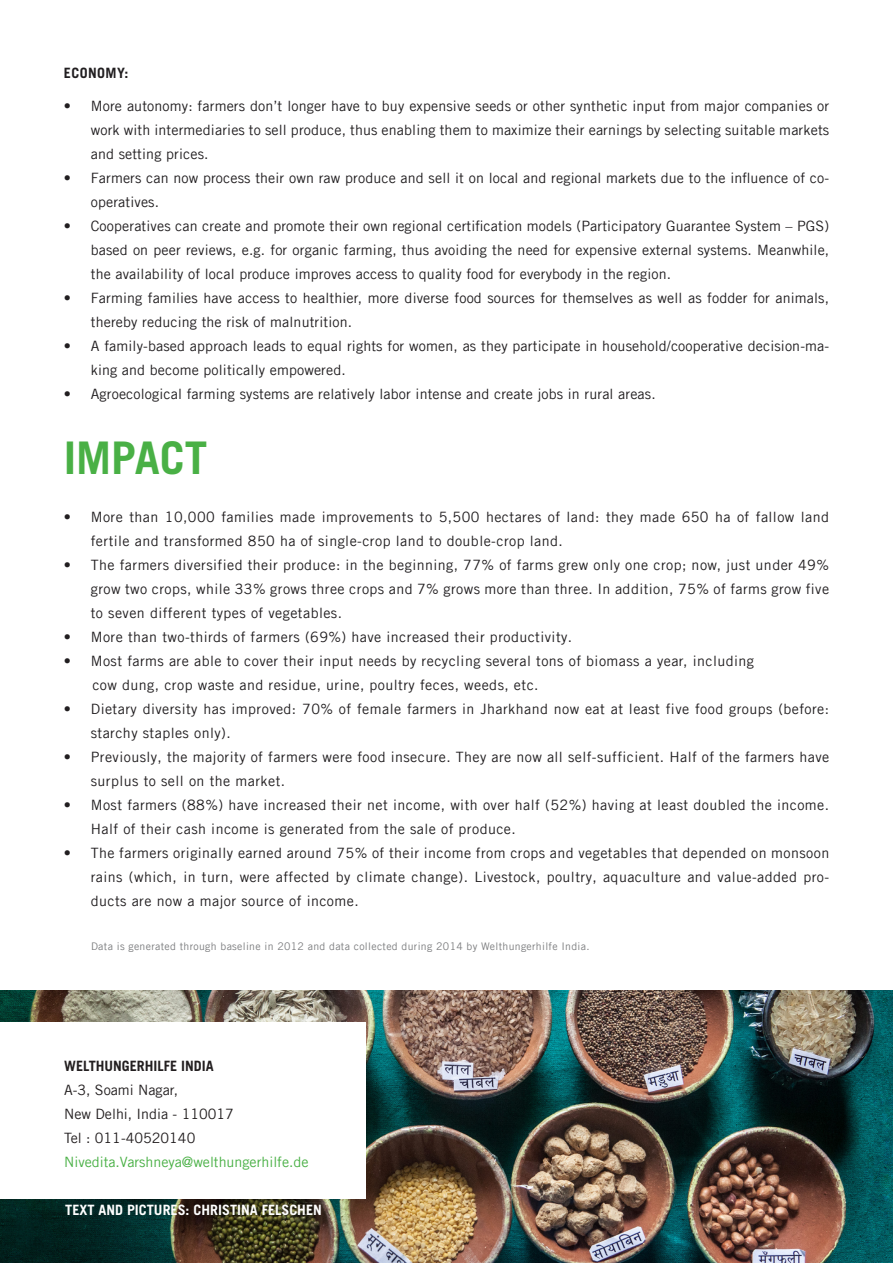
<style>
.page{position:relative;width:893px;height:1263px;background:#fff}
.page>*{position:absolute;margin:0;border:0;box-sizing:border-box;transform-origin:0 0}
.t1{font:700 45px "Trade Gothic LT Com";color:#49b045}
.t2{font:14.25px/24px "Trade Gothic LT Com";letter-spacing:.03em;color:#211e20;text-align:justify}
.t3{font:14.25px/24px "Trade Gothic LT Com";letter-spacing:.01em;color:#211e20}
.t4{font:14.25px "Trade Gothic LT Com";color:#231f20}
.t5{font:14.25px "Trade Gothic LT Com";color:#49b045}
.t6{font:700 14.25px "Trade Gothic LT Com";color:#fff}
.t7{font:700 14.25px "Trade Gothic LT Com";color:#231f20}
.t8{font:700 14.25px "Trade Gothic LT Com";letter-spacing:.03em;color:#211e20}
.t9{font:10.5px "Trade Gothic LT Com";letter-spacing:.03em;color:#7c7d7f}
</style>
<div class="page">
<img style="left:0;top:991px;width:893px;height:272px">
<div style="left:0;top:1023px;width:366px;height:176px;background:#fff"></div>
<p class="t8" style="left:64px;top:64px;width:66px">ECONOMY:</p>
<p class="t2" style="left:91px;top:93px;width:740px;text-indent:-27px">• More autonomy: farmers don’t longer have to buy expensive seeds or other synthetic input from major companies or work with intermediaries to sell produce, thus enabling them to maximize their earnings by selecting suitable markets and setting prices.</p>
<p class="t3" style="left:91px;top:165px;width:740px;text-indent:-27px">• Farmers can now process their own raw produce and sell it on local and regional markets due to the influence of co&shy;operatives.</p>
<p class="t2" style="left:91px;top:213px;width:740px;text-indent:-27px">• Cooperatives can create and promote their own regional certification models (Participatory Guarantee System – PGS) based on peer reviews, e.g. for organic farming, thus avoiding the need for expensive external systems. Meanwhile, the availability of local produce improves access to quality food for everybody in the region.</p>
<p class="t3" style="left:91px;top:285px;width:740px;text-indent:-27px">• Farming families have access to healthier, more diverse food sources for themselves as well as fodder for animals, thereby reducing the risk of malnutrition.</p>
<p class="t3" style="left:91px;top:333px;width:740px;text-indent:-27px">• A family-based approach leads to equal rights for women, as they participate in household/cooperative decision-ma&shy;king and become politically empowered.</p>
<p class="t3" style="left:64px;top:381px;width:593px">• Agroecological farming systems are relatively labor intense and create jobs in rural areas.</p>
<p class="t1" style="left:64px;top:431px;width:145px">IMPACT</p>
<p class="t2" style="left:91px;top:505px;width:740px;text-indent:-27px">• More than 10,000 families made improvements to 5,500 hectares of land: they made 650 ha of fallow land fertile and transformed 850 ha of single-crop land to double-crop land.</p>
<p class="t2" style="left:91px;top:553px;width:740px;text-indent:-27px">• The farmers diversified their produce: in the beginning, 77% of farms grew only one crop; now, just under 49% grow two crops, while 33% grows three crops and 7% grows more than three. In addition, 75% of farms grow five to seven different types of vegetables.</p>
<p class="t2" style="left:64px;top:625px;width:510px">• More than two-thirds of farmers (69%) have increased their productivity.</p>
<p class="t2" style="left:64px;top:649px;width:692px">• Most farms are able to cover their input needs by recycling several tons of biomass a year, including</p>
<p class="t2" style="left:92px;top:673px;width:448px">cow dung, crop waste and residue, urine, poultry feces, weeds, etc.</p>
<p class="t2" style="left:91px;top:697px;width:740px;text-indent:-27px">• Dietary diversity has improved: 70% of female farmers in Jharkhand now eat at least five food groups (before: starchy staples only).</p>
<p class="t2" style="left:91px;top:745px;width:740px;text-indent:-27px">• Previously, the majority of farmers were food insecure. They are now all self-sufficient. Half of the farmers have surplus to sell on the market.</p>
<p class="t2" style="left:91px;top:793px;width:740px;text-indent:-27px">• Most farmers (88%) have increased their net income, with over half (52%) having at least doubled the income.<br>Half of their cash income is generated from the sale of produce.</p>
<p class="t2" style="left:91px;top:841px;width:740px;text-indent:-27px">• The farmers originally earned around 75% of their income from crops and vegetables that depended on monsoon rains (which, in turn, were affected by climate change). Livestock, poultry, aquaculture and value-added pro&shy;ducts are now a major source of income.</p>
<p class="t9" style="left:91px;top:940px;width:500px">Data is generated through baseline in 2012 and data collected during 2014 by Welthungerhilfe India.</p>
<p class="t7" style="left:64px;top:1057px;width:151px">WELTHUNGERHILFE INDIA</p>
<p class="t4" style="left:64px;top:1081px;width:115px">A-3, Soami Nagar,</p>
<p class="t4" style="left:64px;top:1105px;width:171px">New Delhi, India - 110017</p>
<p class="t4" style="left:64px;top:1129px;width:133px">Tel : 011-40520140</p>
<p class="t5" style="left:64px;top:1153px;width:246px">Nivedita.Varshneya@welthungerhilfe.de</p>
<p class="t6" style="left:65px;top:1201px;width:258px">TEXT AND PICTURES: CHRISTINA FELSCHEN</p>
</div>
